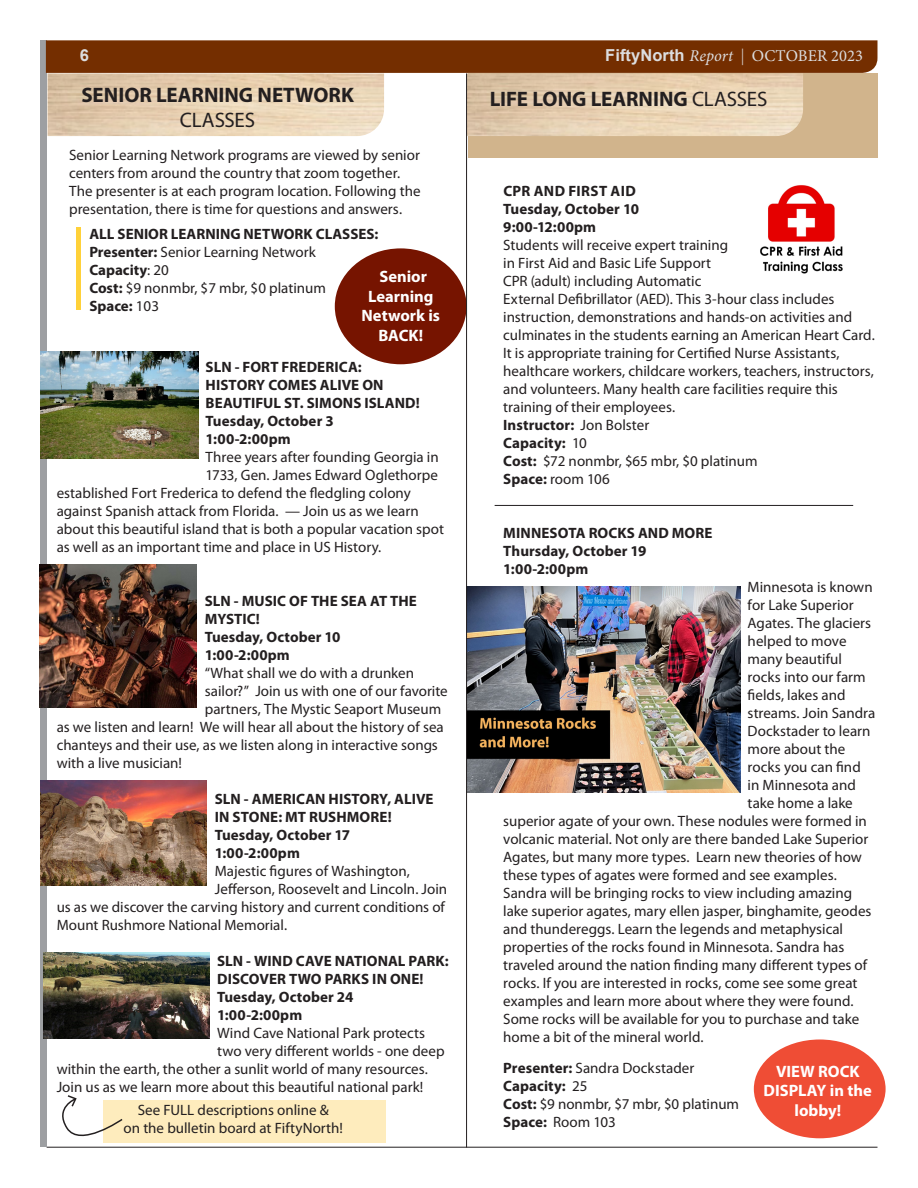
<style>
.page{position:relative;width:918px;height:1188px;background:#fff}
.page>*{position:absolute;margin:0;border:0;box-sizing:border-box;transform-origin:0 0}
.t1{font:700 21px/25.2px "Myriad Pro";color:#231f20;text-align:center}
.t2{font:700 16.5px/19.8px "Myriad Pro";color:#fff;text-align:center}
.t3{font:16.5px "Minion Pro";color:#dcdddf;scale:.7 1}
.t4{font:700 16.5px "Arial";color:#dcdddf}
.t5{font:15px/18px "Myriad Pro";color:#231f20}
.t6{font:700 15px/18px "Myriad Pro";letter-spacing:.005em;color:#231f20}
.s1{font-family:"Arial";font-weight:700}
.s2{font-style:italic}
.s3{font-weight:400}
.s4{font-weight:700}
</style>
<div class="page">
<div style="left:104px;top:1100px;width:282px;height:42px;background:#feecbd"></div>
<div style="left:468px;top:73px;width:410px;height:85px;background:#d1b48c"></div>
<hr style="left:47px;top:1147px;width:830px;height:1px;background:#231f20">
<div style="left:40px;top:40px;width:7px;height:1108px;background:#9d9fa2"></div>
<div style="left:46px;top:40px;width:832px;height:33px;background:#742e00"></div>
<img style="left:40px;top:352px;width:159px;height:106px">
<img style="left:40px;top:565px;width:157px;height:142px">
<img style="left:41px;top:781px;width:166px;height:104px">
<img style="left:43px;top:952px;width:166px;height:87px">
<img style="left:467px;top:587px;width:274px;height:205px">
<img style="left:760px;top:185px;width:83px;height:89px">
<div style="left:76px;top:228px;width:5px;height:82px;background:#ffd139"></div>
<div style="left:335px;top:248px;width:132px;height:116px;background:#761400;border-radius:50%"></div>
<svg style="left:52px;top:1095px;width:72px;height:53px"></svg>
<img style="left:467px;top:73px;width:336px;height:63px">
<hr style="left:495px;top:505px;width:358px;height:1px;background:#231f20">
<hr style="left:466px;top:73px;width:1px;height:1075px;background:#231f20">
<div style="left:754px;top:1039px;width:132px;height:99px;background:#ef4d35;border-radius:50%"></div>
<p class="t4" style="left:80px;top:44px;width:11px">6</p>
<p class="t3" style="left:605px;top:45px;width:370px"><span class="s1">FiftyNorth</span> <span class="s2">Report</span> | OCTOBER 2023</p>
<p class="t1" style="left:81px;top:82px;width:274px">SENIOR LEARNING NETWORK<br><span class="s3">CLASSES</span></p>
<p class="t5" style="left:69px;top:145px;width:352px">Senior Learning Network programs are viewed by senior centers from around the country that zoom together.</p>
<p class="t5" style="left:69px;top:181px;width:353px">The presenter is at each program location. Following the presentation, there is time for questions and answers.</p>
<p class="t6" style="left:89px;top:224px;width:291px">ALL SENIOR LEARNING NETWORK CLASSES:</p>
<p class="t5" style="left:89px;top:242px;width:228px"><span class="s4">Presenter:</span> Senior Learning Network</p>
<p class="t6" style="left:89px;top:260px;width:81px">Capacity<span class="s3">: 20</span></p>
<p class="t5" style="left:89px;top:278px;width:238px"><span class="s4">Cost:</span> $9 nonmbr, $7 mbr, $0 platinum</p>
<p class="t6" style="left:89px;top:296px;width:71px">Space: <span class="s3">103</span></p>
<p class="t2" style="left:362px;top:266px;width:80px">Senior<br>Learning<br>Network is<br>BACK!</p>
<p class="t6" style="left:206px;top:357px;width:216px">SLN - FORT FREDERICA:<br>HISTORY COMES ALIVE ON<br>BEAUTIFUL ST. SIMONS ISLAND!</p>
<p class="t6" style="left:206px;top:411px;width:130px">Tuesday, October 3</p>
<p class="t6" style="left:206px;top:429px;width:87px">1:00-2:00pm</p>
<p class="t5" style="left:206px;top:447px;width:235px">Three years after founding Georgia in</p>
<p class="t5" style="left:206px;top:465px;width:234px">1733, Gen. James Edward Oglethorpe</p>
<p class="t5" style="left:57px;top:483px;width:356px">established Fort Frederica to defend the fledgling colony</p>
<p class="t5" style="left:57px;top:501px;width:364px">against Spanish attack from Florida. — Join us as we learn</p>
<p class="t5" style="left:57px;top:519px;width:389px">about this beautiful island that is both a popular vacation spot</p>
<p class="t5" style="left:57px;top:537px;width:326px">as well as an important time and place in US History.</p>
<p class="t6" style="left:205px;top:591px;width:214px">SLN - MUSIC OF THE SEA AT THE<br>MYSTIC!</p>
<p class="t6" style="left:205px;top:627px;width:137px">Tuesday, October 10</p>
<p class="t6" style="left:205px;top:645px;width:87px">1:00-2:00pm</p>
<p class="t5" style="left:205px;top:663px;width:211px">“What shall we do with a drunken</p>
<p class="t5" style="left:205px;top:681px;width:244px">sailor?” Join us with one of our favorite</p>
<p class="t5" style="left:205px;top:699px;width:238px">partners, The Mystic Seaport Museum</p>
<p class="t5" style="left:57px;top:717px;width:389px">as we listen and learn! We will hear all about the history of sea</p>
<p class="t5" style="left:57px;top:735px;width:383px">chanteys and their use, as we listen along in interactive songs</p>
<p class="t5" style="left:57px;top:753px;width:127px">with a live musician!</p>
<p class="t6" style="left:215px;top:789px;width:220px">SLN - AMERICAN HISTORY, ALIVE<br>IN STONE: MT RUSHMORE!</p>
<p class="t6" style="left:215px;top:825px;width:137px">Tuesday, October 17</p>
<p class="t6" style="left:215px;top:843px;width:87px">1:00-2:00pm</p>
<p class="t5" style="left:215px;top:861px;width:196px">Majestic figures of Washington,</p>
<p class="t5" style="left:215px;top:879px;width:234px">Jefferson, Roosevelt and Lincoln. Join</p>
<p class="t5" style="left:57px;top:897px;width:390px">us as we discover the carving history and current conditions of</p>
<p class="t5" style="left:57px;top:915px;width:232px">Mount Rushmore National Memorial.</p>
<p class="t6" style="left:217px;top:951px;width:233px">SLN - WIND CAVE NATIONAL PARK:<br>DISCOVER TWO PARKS IN ONE!</p>
<p class="t6" style="left:217px;top:987px;width:138px">Tuesday, October 24</p>
<p class="t6" style="left:217px;top:1005px;width:87px">1:00-2:00pm</p>
<p class="t5" style="left:217px;top:1023px;width:210px">Wind Cave National Park protects</p>
<p class="t5" style="left:217px;top:1041px;width:229px">two very different worlds - one deep</p>
<p class="t5" style="left:57px;top:1059px;width:373px">within the earth, the other a sunlit world of many resources.</p>
<p class="t5" style="left:57px;top:1077px;width:368px">Join us as we learn more about this beautiful national park!</p>
<p class="t5" style="left:124px;top:1101px;width:221px;text-align:center">See FULL descriptions online &amp;<br>on the bulletin board at FiftyNorth!</p>
<p class="t1" style="left:490px;top:86px;width:279px">LIFE LONG LEARNING <span class="s3">CLASSES</span></p>
<p class="t6" style="left:503px;top:181px;width:134px">CPR AND FIRST AID</p>
<p class="t6" style="left:503px;top:199px;width:137px">Tuesday, October 10</p>
<p class="t6" style="left:503px;top:217px;width:94px">9:00-12:00pm</p>
<p class="t5" style="left:503px;top:235px;width:373px">Students will receive expert training<br>in First Aid and Basic Life Support<br>CPR (adult) including Automatic<br>External Defibrillator (AED). This 3-hour class includes instruction, demonstrations and hands-on activities and culminates in the students earning an American Heart Card.<br>It is appropriate training for Certified Nurse Assistants, healthcare workers, childcare workers, teachers, instructors, and volunteers. Many health care facilities require this training of their employees.</p>
<p class="t6" style="left:503px;top:415px;width:147px">Instructor: <span class="s3">Jon Bolster</span></p>
<p class="t6" style="left:503px;top:433px;width:85px">Capacity: <span class="s3">10</span></p>
<p class="t5" style="left:503px;top:451px;width:256px"><span class="s4">Cost:</span> $72 nonmbr, $65 mbr, $0 platinum</p>
<p class="t5" style="left:503px;top:469px;width:108px"><span class="s4">Space:</span> room 106</p>
<p class="t6" style="left:503px;top:523px;width:211px">MINNESOTA ROCKS AND MORE</p>
<p class="t6" style="left:503px;top:541px;width:145px">Thursday, October 19</p>
<p class="t6" style="left:503px;top:559px;width:87px">1:00-2:00pm</p>
<p class="t5" style="left:748px;top:577px;width:127px">Minnesota is known</p>
<p class="t5" style="left:748px;top:595px;width:108px">for Lake Superior</p>
<p class="t5" style="left:748px;top:613px;width:125px">Agates. The glaciers</p>
<p class="t5" style="left:748px;top:631px;width:100px">helped to move</p>
<p class="t5" style="left:748px;top:649px;width:96px">many beautiful</p>
<p class="t5" style="left:748px;top:667px;width:120px">rocks into our farm</p>
<p class="t5" style="left:748px;top:685px;width:99px">fields, lakes and</p>
<p class="t5" style="left:748px;top:703px;width:129px">streams. Join Sandra</p>
<p class="t5" style="left:748px;top:721px;width:124px">Dockstader to learn</p>
<p class="t5" style="left:748px;top:739px;width:99px">more about the</p>
<p class="t5" style="left:748px;top:757px;width:115px">rocks you can find</p>
<p class="t5" style="left:748px;top:775px;width:110px">in Minnesota and</p>
<p class="t5" style="left:748px;top:793px;width:107px">take home a lake</p>
<p class="t5" style="left:503px;top:811px;width:365px">superior agate of your own. These nodules were formed in</p>
<p class="t5" style="left:503px;top:829px;width:367px">volcanic material. Not only are there banded Lake Superior</p>
<p class="t5" style="left:503px;top:847px;width:360px">Agates, but many more types. Learn new theories of how</p>
<p class="t5" style="left:503px;top:865px;width:335px">these types of agates were formed and see examples.</p>
<p class="t5" style="left:503px;top:883px;width:350px">Sandra will be bringing rocks to view including amazing</p>
<p class="t5" style="left:503px;top:901px;width:370px">lake superior agates, mary ellen jasper, binghamite, geodes</p>
<p class="t5" style="left:503px;top:919px;width:341px">and thundereggs. Learn the legends and metaphysical</p>
<p class="t5" style="left:503px;top:937px;width:343px">properties of the rocks found in Minnesota. Sandra has</p>
<p class="t5" style="left:503px;top:955px;width:365px">traveled around the nation finding many different types of</p>
<p class="t5" style="left:503px;top:973px;width:356px">rocks. If you are interested in rocks, come see some great</p>
<p class="t5" style="left:503px;top:991px;width:352px">examples and learn more about where they were found.</p>
<p class="t5" style="left:503px;top:1009px;width:357px">Some rocks will be available for you to purchase and take</p>
<p class="t5" style="left:503px;top:1027px;width:202px">home a bit of the mineral world.</p>
<p class="t5" style="left:503px;top:1059px;width:193px"><span class="s4">Presenter:</span> Sandra Dockstader</p>
<p class="t6" style="left:503px;top:1077px;width:86px">Capacity: <span class="s3">25</span></p>
<p class="t5" style="left:503px;top:1095px;width:237px"><span class="s4">Cost:</span> $9 nonmbr, $7 mbr, $0 platinum</p>
<p class="t5" style="left:503px;top:1113px;width:114px"><span class="s4">Space:</span> Room 103</p>
<p class="t2" style="left:764px;top:1061px;width:110px">VIEW ROCK<br>DISPLAY in the lobby!</p>
</div>
